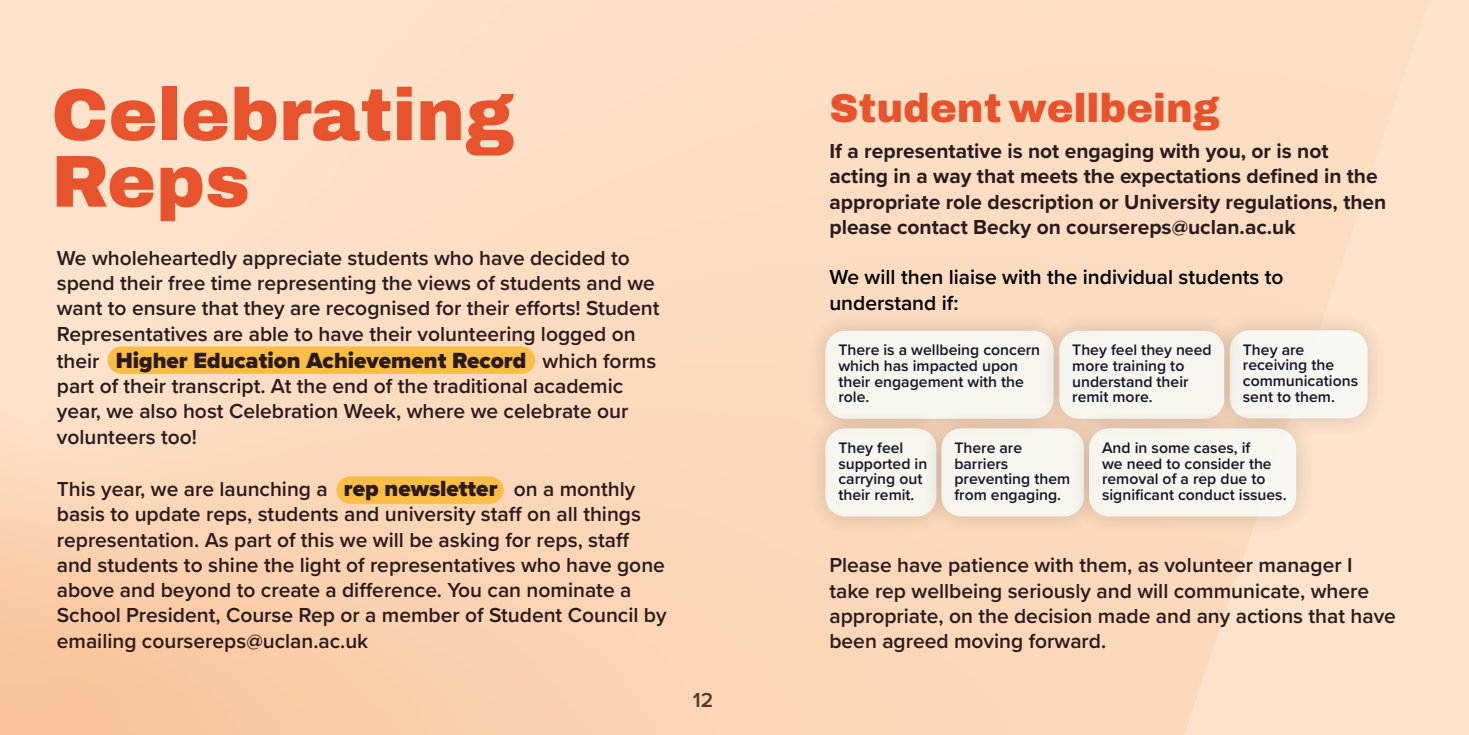
<style>
.page{position:relative;width:1469px;height:735px;background:#fff}
.page>*{position:absolute;margin:0;border:0;box-sizing:border-box;transform-origin:0 0}
.t1{font:600 73.5px/66.5px "Archivo";color:#e7532c}
.t2{font:600 40.25px "Archivo";color:#e7532c}
.t3{font:900 22.75px "Proxima Nova";color:#2b1b1e}
.t4{font:600 21px/25.2px "Proxima Nova";color:#2b1b1e}
.t5{font:700 21px/25.2px "Proxima Nova";color:#2b1b1e}
.t6{font:600 21px/25.2px "Proxima Nova";color:#000}
.t7{font:600 15.75px/15.8px "Proxima Nova";color:#131628}
.s1{font-weight:600;font-size:21px}
.s2{font-weight:900;font-size:22.75px}
</style>
<div class="page">
<img style="left:0;top:0;width:1468px;height:734px">
<div style="left:803px;top:309px;width:272px;height:131px;background:#000;opacity:.21"></div>
<div style="left:825px;top:330px;width:228px;height:88px;background:#f8f5ef;border-radius:20px"></div>
<div style="left:1208px;top:308px;width:181px;height:132px;background:#000;opacity:.21"></div>
<div style="left:1229px;top:330px;width:138px;height:88px;background:#f8f7f2;border-radius:20px"></div>
<div style="left:1037px;top:309px;width:209px;height:131px;background:#000;opacity:.21"></div>
<div style="left:1059px;top:330px;width:165px;height:88px;background:#f8f5f0;border-radius:20px"></div>
<div style="left:803px;top:406px;width:155px;height:132px;background:#000;opacity:.21"></div>
<div style="left:825px;top:428px;width:111px;height:88px;background:#f8f5ef;border-radius:20px"></div>
<div style="left:919px;top:406px;width:187px;height:132px;background:#000;opacity:.21"></div>
<div style="left:941px;top:428px;width:143px;height:88px;background:#f8f5ef;border-radius:20px"></div>
<div style="left:1067px;top:406px;width:251px;height:132px;background:#000;opacity:.21"></div>
<div style="left:1089px;top:428px;width:207px;height:88px;background:#f8f5ef;border-radius:20px"></div>
<div style="left:336px;top:476px;width:167px;height:27px;background:#fabd46;border-radius:14px"></div>
<div style="left:108px;top:346px;width:427px;height:27px;background:#fabd46;border-radius:14px"></div>
<h1 class="t1" style="left:51px;top:81px;width:464px">Celebrating<br>Reps</h1>
<p class="t4" style="left:57px;top:244px;width:604px">We wholeheartedly appreciate students who have decided to spend their free time representing the views of students and we want to ensure that they are recognised for their efforts! Student Representatives are able to have their volunteering logged on</p>
<p class="t3" style="left:57px;top:343px;width:601px"><span class="s1">their</span> Higher Education Achievement Record <span class="s1">which forms</span></p>
<p class="t4" style="left:57px;top:373px;width:573px">part of their transcript. At the end of the traditional academic year, we also host Celebration Week, where we celebrate our volunteers too!</p>
<p class="t4" style="left:57px;top:475px;width:611px">This year, we are launching a <span class="s2">rep newsletter</span> on a monthly basis to update reps, students and university staff on all things representation. As part of this we will be asking for reps, staff and students to shine the light of representatives who have gone above and beyond to create a difference. You can nominate a School President, Course Rep or a member of Student Council by emailing coursereps@uclan.ac.uk</p>
<p class="t4" style="left:692px;top:686px;width:22px">12</p>
<h2 class="t2" style="left:829px;top:78px;width:392px">Student wellbeing</h2>
<p class="t5" style="left:829px;top:138px;width:558px">If a representative is not engaging with you, or is not acting in a way that meets the expectations defined in the appropriate role description or University regulations, then please contact Becky on coursereps@uclan.ac.uk</p>
<p class="t6" style="left:829px;top:264px;width:456px">We will then liaise with the individual students to understand if:</p>
<p class="t7" style="left:838px;top:341px;width:203px">There is a wellbeing concern which has impacted upon their engagement with the role.</p>
<p class="t7" style="left:1242px;top:341px;width:117px">They are receiving the communications sent to them.</p>
<p class="t7" style="left:1072px;top:341px;width:141px">They feel they need more training to understand their remit more.</p>
<p class="t7" style="left:838px;top:439px;width:90px">They feel supported in carrying out their remit.</p>
<p class="t7" style="left:954px;top:439px;width:117px">There are barriers preventing them from engaging.</p>
<p class="t7" style="left:1102px;top:439px;width:186px">And in some cases, if<br>we need to consider the removal of a rep due to significant conduct issues.</p>
<p class="t4" style="left:829px;top:551px;width:568px">Please have patience with them, as volunteer manager I take rep wellbeing seriously and will communicate, where appropriate, on the decision made and any actions that have been agreed moving forward.</p>
</div>
